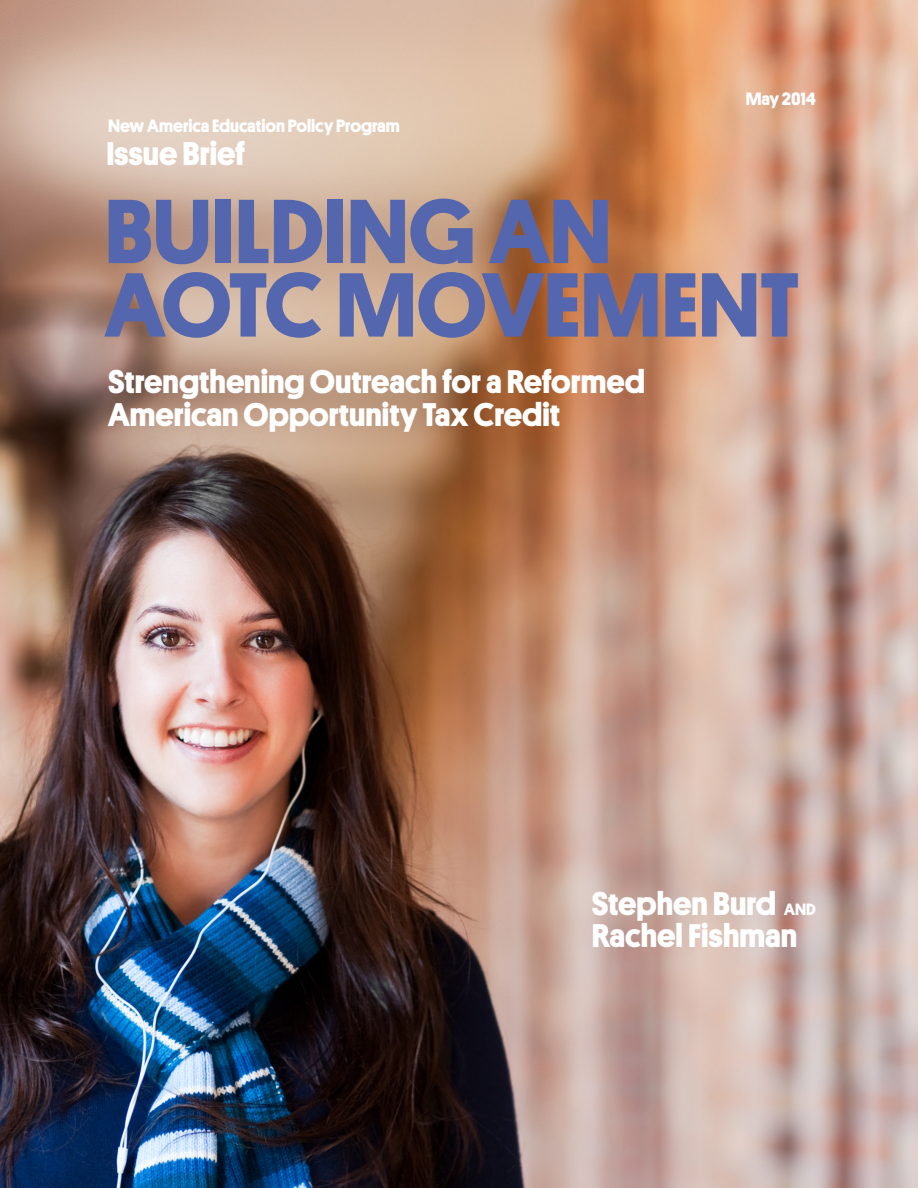
<style>
.page{position:relative;width:918px;height:1188px;background:#fff}
.page>*{position:absolute;margin:0;border:0;box-sizing:border-box;transform-origin:0 0}
.t1{font:700 91.5px/73.5px "Platform";color:#5467ae}
.t2{font:700 33px/33px "Platform";color:#fff}
.t3{font:700 18px "Platform";color:#fff}
.t4{font:700 16.5px "Platform";color:#fff}
</style>
<div class="page">
<img style="left:0;top:0;width:918px;height:1188px">
<p class="t3" style="left:108px;top:112px;width:293px">New America Education Policy Program</p>
<p class="t3" style="left:746px;top:86px;width:72px">May 2014</p>
<p class="t2" style="left:106px;top:135px;width:140px">Issue Brief</p>
<h1 class="t1" style="left:105px;top:189px;width:696px">BUILDING AN<br>AOTC MOVEMENT</h1>
<p class="t2" style="left:108px;top:364px;width:539px">Strengthening Outreach for a Reformed<br>American Opportunity Tax Credit</p>
<p class="t2" style="left:592px;top:886px;width:207px;line-height:31.5px">Stephen Burd<br>Rachel Fishman</p>
<p class="t4" style="left:784px;top:897px;width:33px">AND</p>
</div>
